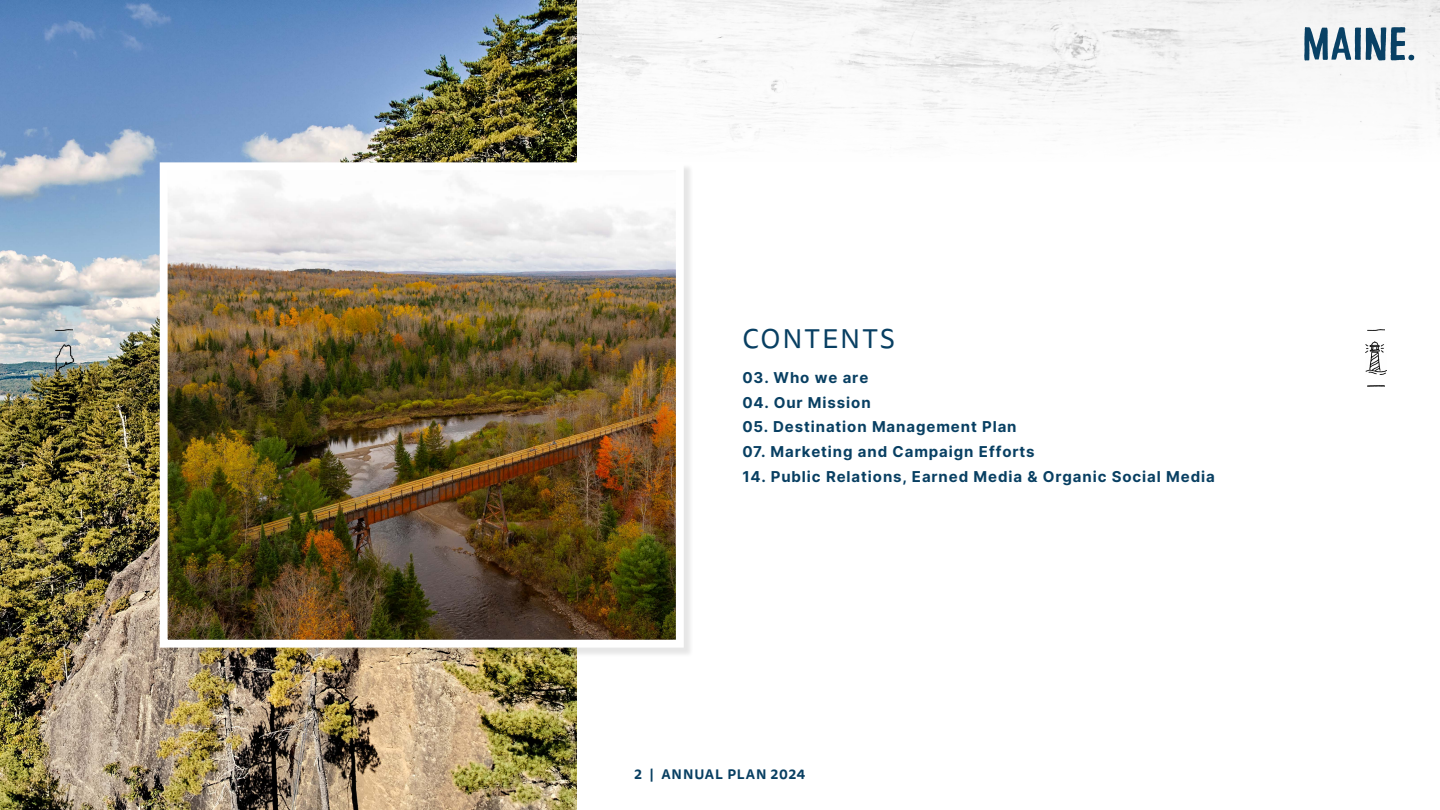
<style>
.page{position:relative;width:1440px;height:810px;background:#fff}
.page>*{position:absolute;margin:0;border:0;box-sizing:border-box;transform-origin:0 0}
.t1{font:27px "Tisa Sans Pro";letter-spacing:.07em;color:#083f62}
.t2{font:15px "Inter";letter-spacing:.06em;color:#083f62}
.t3{font:700 13.5px "Tisa Sans Pro";letter-spacing:.07em;color:#083f62}
</style>
<div class="page">
<img style="left:577px;top:0;width:863px;height:141px">
<img style="left:0;top:0;width:577px;height:810px">
<div style="left:161px;top:164px;width:533px;height:493px;background:#000;opacity:.1"></div>
<img style="left:169px;top:171px;width:506px;height:468px">
<div style="left:160px;top:162px;width:524px;height:486px;border:8px solid #fff"></div>
<img style="left:1366px;top:342px;width:20px;height:32px">
<svg style="left:1367px;top:329px;width:17px;height:2px"></svg>
<svg style="left:1367px;top:386px;width:17px;height:1px"></svg>
<img style="left:54px;top:343px;width:20px;height:29px">
<svg style="left:56px;top:329px;width:17px;height:2px"></svg>
<svg style="left:56px;top:386px;width:17px;height:1px"></svg>
<svg style="left:1304px;top:27px;width:110px;height:34px"></svg>
<h1 class="t1" style="left:743px;top:320px;width:154px">CONTENTS</h1>
<p class="t2" style="left:742px;top:366px;width:127px">03. Who we are</p>
<p class="t2" style="left:742px;top:391px;width:130px">04. Our Mission</p>
<p class="t2" style="left:742px;top:416px;width:276px">05. Destination Management Plan</p>
<p class="t2" style="left:742px;top:441px;width:294px">07. Marketing and Campaign Efforts</p>
<p class="t2" style="left:742px;top:465px;width:474px">14. Public Relations, Earned Media &amp; Organic Social Media</p>
<p class="t3" style="left:635px;top:765px;width:172px">2 | ANNUAL PLAN 2024</p>
</div>
